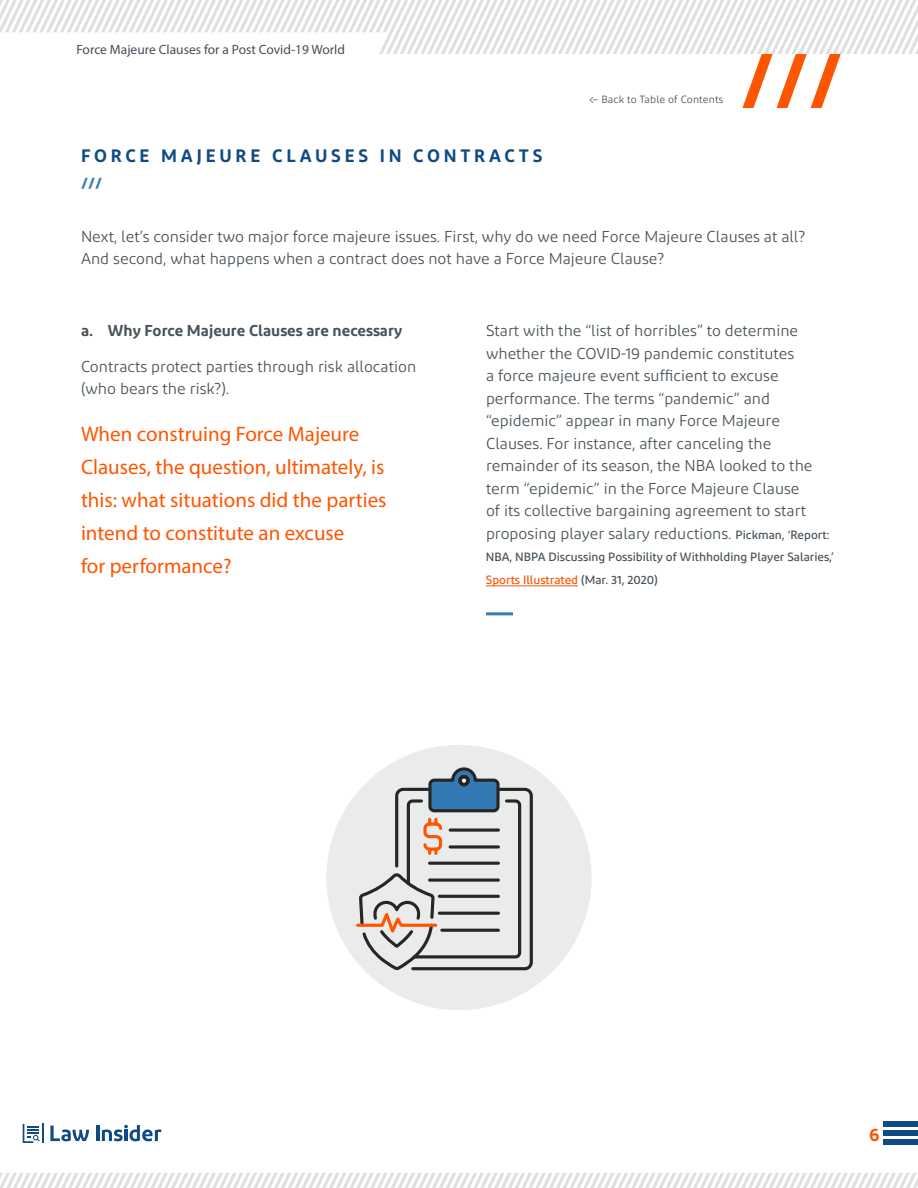
<style>
.page{position:relative;width:918px;height:1188px;background:#fff}
.page>*{position:absolute;margin:0;border:0;box-sizing:border-box;transform-origin:0 0}
.t1{font:21px/33px "Myriad Pro";color:#f50}
.t2{font:600 18px "Diodrum Cyrillic";letter-spacing:.21em;color:#104a85}
.t3{font:600 18px "Diodrum Cyrillic";color:#ff5400}
.t4{font:15.75px/22.5px "Diodrum Cyrillic";color:#475259}
.t5{font:600 15.75px "Diodrum Cyrillic";color:#475259}
.t6{font:13.5px "Myriad Pro";color:#474f59}
.t7{font:700 13.5px "Diodrum Cyrillic";color:#337ab5}
.t8{font:500 12px/22.5px "Diodrum Cyrillic";color:#475259}
.t9{font:10.5px "Diodrum Cyrillic";letter-spacing:.015em;color:#475259}
.s1{font-family:"Colfax"}
.s2{font-weight:500;font-size:12px}
.s3{color:#ff5400}
</style>
<div class="page">
<svg style="left:0;top:1173px;width:918px;height:15px"></svg>
<svg style="left:50px;top:1126px;width:39px;height:15px"></svg>
<hr style="left:97px;top:1126px;width:3px;height:15px;background:#104a85">
<svg style="left:102px;top:1125px;width:60px;height:16px"></svg>
<svg style="left:23px;top:1124px;width:20px;height:19px"></svg>
<div style="left:884px;top:1122px;width:34px;height:5px;background:#0f4a85"></div>
<div style="left:884px;top:1131px;width:34px;height:5px;background:#0f4a85"></div>
<div style="left:884px;top:1139px;width:34px;height:6px;background:#0f4a85"></div>
<svg style="left:0;top:0;width:918px;height:108px"></svg>
<hr style="left:486px;top:586px;width:92px;height:1px;background:#ff5400">
<div style="left:326px;top:745px;width:266px;height:265px;background:#eaecec;border-radius:50%"></div>
<svg style="left:355px;top:767px;width:178px;height:204px"></svg>
<hr style="left:486px;top:612px;width:27px;height:3px;background:#337ab5">
<p class="t6" style="left:76px;top:41px;width:270px">Force Majeure Clauses for a Post Covid-19 World</p>
<p class="t2" style="left:81px;top:144px;width:463px">FORCE MAJEURE CLAUSES IN CONTRACTS</p>
<p class="t7" style="left:81px;top:174px;width:23px">///</p>
<p class="t9" style="left:589px;top:93px;width:136px"><span class="s1">b</span> Back to Table of Contents</p>
<p class="t4" style="left:81px;top:225px;width:726px">Next, let’s consider two major force majeure issues. First, why do we need Force Majeure Clauses at all?<br>And second, what happens when a contract does not have a Force Majeure Clause?</p>
<p class="t5" style="left:81px;top:320px;width:323px">a. Why Force Majeure Clauses are necessary</p>
<p class="t4" style="left:81px;top:355px;width:337px">Contracts protect parties through risk allocation (who bears the risk?).</p>
<h1 class="t1" style="left:81px;top:417px;width:307px">When construing Force Majeure<br>Clauses, the question, ultimately, is this: what situations did the parties intend to constitute an excuse<br>for performance?</h1>
<p class="t4" style="left:486px;top:319px;width:345px">Start with the “list of horribles” to determine whether the COVID-19 pandemic constitutes<br>a force majeure event sufficient to excuse performance. The terms “pandemic” and “epidemic” appear in many Force Majeure Clauses. For instance, after canceling the remainder of its season, the NBA looked to the term “epidemic” in the Force Majeure Clause<br>of its collective bargaining agreement to start proposing player salary reductions. <span class="s2">Pickman, ‘Report:</span></p>
<p class="t8" style="left:486px;top:546px;width:349px">NBA, NBPA Discussing Possibility of Withholding Player Salaries,’<br><span class="s3">Sports Illustrated</span> (Mar. 31, 2020)</p>
<p class="t3" style="left:869px;top:1123px;width:12px">6</p>
</div>
